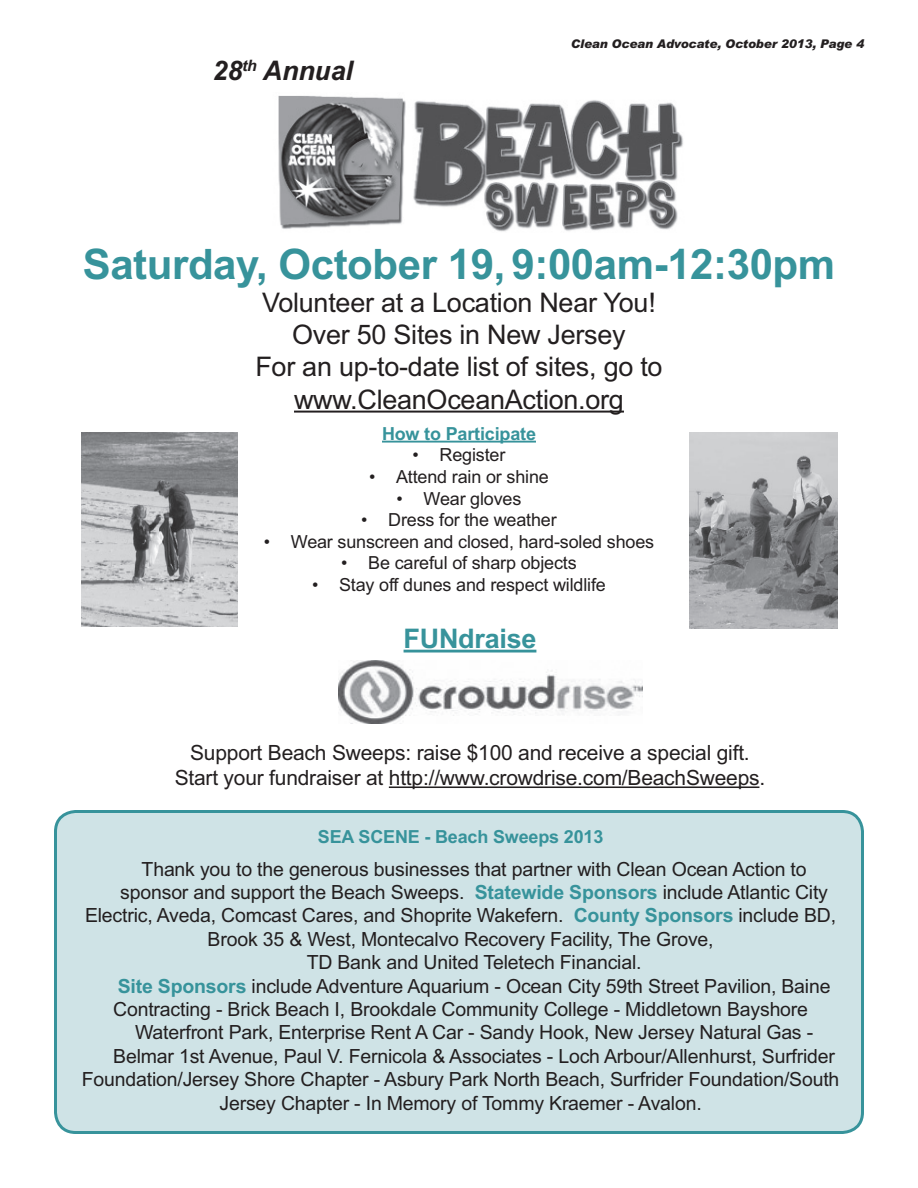
<style>
.page{position:relative;width:918px;height:1188px;background:#fff}
.page>*{position:absolute;margin:0;border:0;box-sizing:border-box;transform-origin:0 0}
.t1{font:700 42px "Arial";letter-spacing:-.01em;color:#37939b}
.t2{font:27px/32.4px "Arial";letter-spacing:-.01em;color:#231f20;text-align:center}
.t3{font:italic 700 27px "Arial";letter-spacing:-.01em;color:#231f20}
.t4{font:700 27px "Arial";letter-spacing:-.01em;color:#37939b}
.t5{font:21px/25.2px "Arial";letter-spacing:-.01em;color:#231f20;text-align:center}
.t6{font:19.5px "Arial";letter-spacing:-.01em;color:#231f20}
.t7{font:18px "Arial";letter-spacing:-.01em;color:#231f20}
.t8{font:700 18px "Arial";letter-spacing:-.01em;color:#37939b}
.t9{font:italic 900 12px "Arial";letter-spacing:-.01em;color:#231f20}
.s1{font-weight:700;color:#37939b}
</style>
<div class="page">
<hr style="left:294px;top:411px;width:330px;height:2px;background:#231f20">
<div style="left:56px;top:812px;width:806px;height:320px;background:#cfe3e6;border-radius:20px"></div>
<div style="left:54px;top:810px;width:810px;height:324px;border:3px solid #37939b;border-radius:20px"></div>
<hr style="left:404px;top:650px;width:132px;height:3px;background:#37939b">
<hr style="left:389px;top:786px;width:370px;height:2px;background:#231f20">
<hr style="left:382px;top:441px;width:154px;height:2px;background:#37939b">
<img style="left:81px;top:432px;width:156px;height:194px">
<img style="left:689px;top:432px;width:148px;height:197px">
<img style="left:339px;top:661px;width:304px;height:63px">
<img style="left:278px;top:95px;width:405px;height:137px">
<h2 class="t3" style="left:213px;top:55px;width:142px">28<sup>th</sup> Annual</h2>
<p class="t9" style="left:571px;top:40px;width:295px">Clean Ocean Advocate, October 2013, Page 4</p>
<h1 class="t1" style="left:83px;top:249px;width:754px">Saturday, October 19, 9:00am-12:30pm</h1>
<h2 class="t2" style="left:255px;top:288px;width:409px">Volunteer at a Location Near You!<br>Over 50 Sites in New Jersey<br>For an up-to-date list of sites, go to www.CleanOceanAction.org</h2>
<p class="t8" style="left:382px;top:427px;width:155px">How to Participate</p>
<p class="t7" style="left:413px;top:448px;width:94px">• Register</p>
<p class="t7" style="left:369px;top:470px;width:181px">• Attend rain or shine</p>
<p class="t7" style="left:397px;top:492px;width:126px">• Wear gloves</p>
<p class="t7" style="left:361px;top:513px;width:197px">• Dress for the weather</p>
<p class="t7" style="left:264px;top:535px;width:392px">• Wear sunscreen and closed, hard-soled shoes</p>
<p class="t7" style="left:341px;top:556px;width:237px">• Be careful of sharp objects</p>
<p class="t7" style="left:312px;top:578px;width:295px">• Stay off dunes and respect wildlife</p>
<h2 class="t4" style="left:404px;top:629px;width:134px">FUNdraise</h2>
<p class="t5" style="left:175px;top:742px;width:592px">Support Beach Sweeps: raise $100 and receive a special gift.<br>Start your fundraiser at http://www.crowdrise.com/BeachSweeps.</p>
<p class="t8" style="left:318px;top:830px;width:287px">SEA SCENE - Beach Sweeps 2013</p>
<p class="t6" style="left:142px;top:862px;width:667px">Thank you to the generous businesses that partner with Clean Ocean Action to</p>
<p class="t6" style="left:120px;top:885px;width:709px">sponsor and support the Beach Sweeps. <span class="s1">Statewide Sponsors</span> include Atlantic City</p>
<p class="t6" style="left:85px;top:908px;width:753px">Electric, Aveda, Comcast Cares, and Shoprite Wakefern. <span class="s1">County Sponsors</span> include BD,</p>
<p class="t6" style="left:208px;top:932px;width:508px">Brook 35 &amp; West, Montecalvo Recovery Facility, The Grove,</p>
<p class="t6" style="left:307px;top:955px;width:336px">TD Bank and United Teletech Financial.</p>
<p class="t6" style="left:118px;top:979px;width:714px"><span class="s1">Site Sponsors</span> include Adventure Aquarium - Ocean City 59th Street Pavilion, Baine</p>
<p class="t6" style="left:113px;top:1002px;width:696px">Contracting - Brick Beach I, Brookdale Community College - Middletown Bayshore</p>
<p class="t6" style="left:135px;top:1025px;width:680px">Waterfront Park, Enterprise Rent A Car - Sandy Hook, New Jersey Natural Gas -</p>
<p class="t6" style="left:113px;top:1049px;width:723px">Belmar 1st Avenue, Paul V. Fernicola &amp; Associates - Loch Arbour/Allenhurst, Surfrider</p>
<p class="t6" style="left:82px;top:1072px;width:759px">Foundation/Jersey Shore Chapter - Asbury Park North Beach, Surfrider Foundation/South</p>
<p class="t6" style="left:220px;top:1096px;width:484px">Jersey Chapter - In Memory of Tommy Kraemer - Avalon.</p>
</div>
